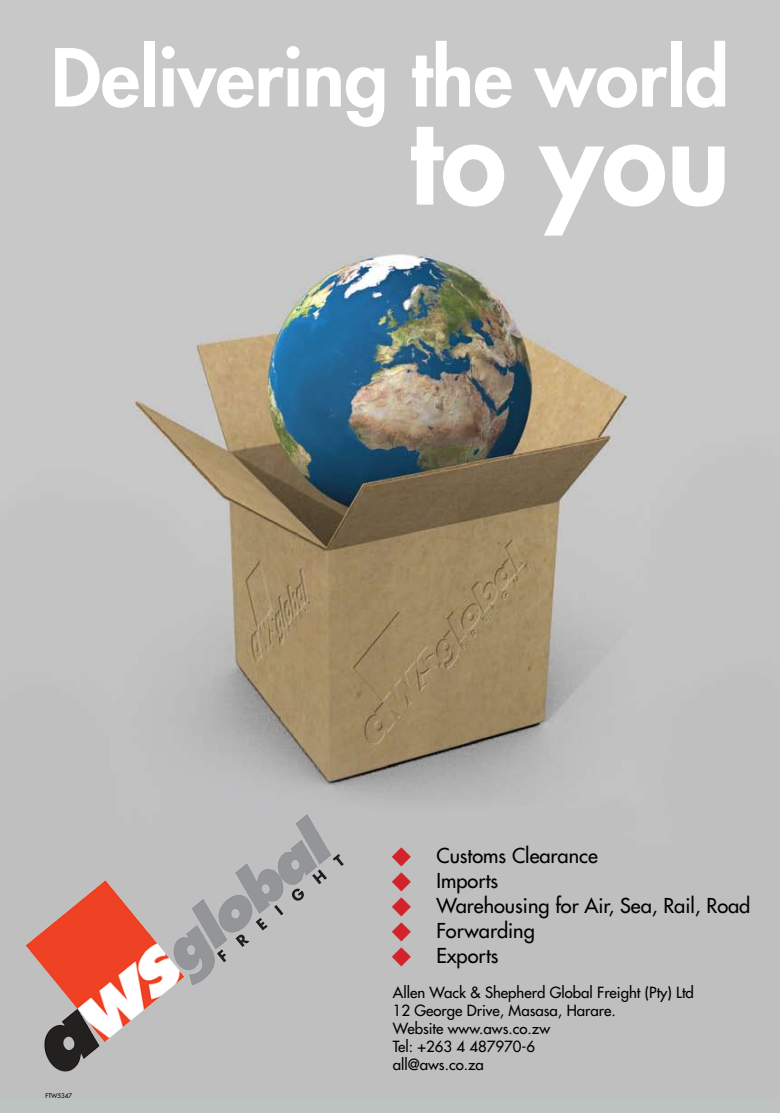
<style>
.page{position:relative;width:780px;height:1113px;background:#fff}
.page>*{position:absolute;margin:0;border:0;box-sizing:border-box;transform-origin:0 0}
.t1{font:800 118.38px "Futura Std";color:#fff}
.t2{font:800 77.5px "Futura Std";color:#fff}
.t3{font:500 20px "Futura Std";color:#000}
.t4{font:500 15px/18px "Futura Std";color:#000}
.t5{font:500 6.25px "Futura Std";color:#000}
.s1{color:#d2232a}
</style>
<div class="page">
<img style="left:0;top:0;width:780px;height:1113px">
<img style="left:10px;top:811px;width:353px;height:274px">
<p class="t2" style="left:51px;top:29px;width:679px">Delivering the world</p>
<p class="t1" style="left:409px;top:86px;width:323px">to you</p>
<p class="t5" style="left:45px;top:1091px;width:28px">FTW5347</p>
<p class="t3" style="left:391px;top:843px;width:208px"><span class="s1">◆</span> Customs Clearance</p>
<p class="t3" style="left:391px;top:868px;width:108px"><span class="s1">◆</span> Imports</p>
<p class="t3" style="left:391px;top:893px;width:360px"><span class="s1">◆</span> Warehousing for Air, Sea, Rail, Road</p>
<p class="t3" style="left:391px;top:918px;width:145px"><span class="s1">◆</span> Forwarding</p>
<p class="t3" style="left:391px;top:943px;width:109px"><span class="s1">◆</span> Exports</p>
<p class="t4" style="left:393px;top:984px;width:302px">Allen Wack &amp; Shepherd Global Freight (Pty) Ltd<br>12 George Drive, Masasa, Harare.<br>Website www.aws.co.zw<br>Tel: +263 4 487970-6<br>all@aws.co.za</p>
</div>
